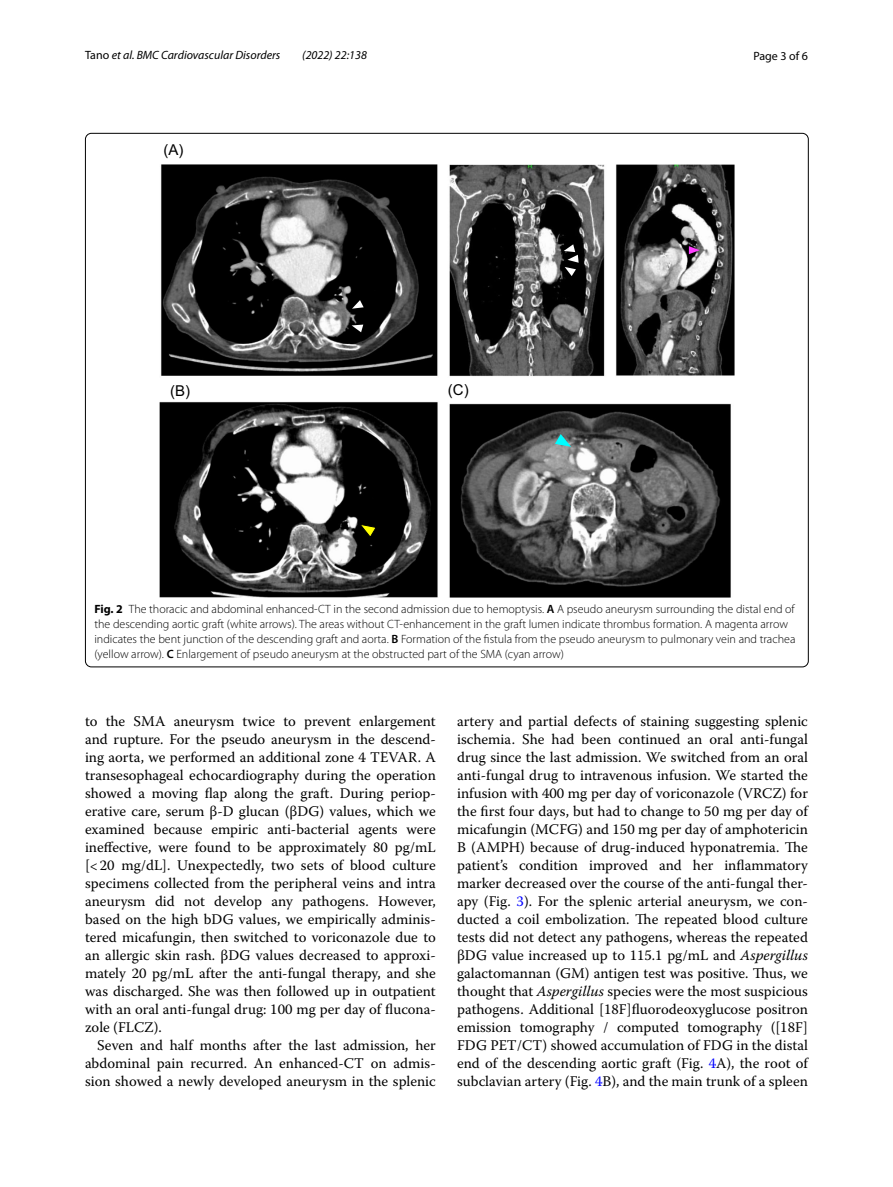
<style>
.page{position:relative;width:893px;height:1187px;background:#fff}
.page>*{position:absolute;margin:0;border:0;box-sizing:border-box;transform-origin:0 0}
.t1{font:15px "Arial MT2";color:#000}
.t2{font:14.7px/18px "Warnock Pro";color:#000;text-align:justify}
.t3{font:300 12px/15px "Myriad Pro";color:#000}
.t4{font:italic 12px "Myriad Pro";color:#000}
.t5{font:12px "Myriad Pro";color:#000}
.s1{font-style:normal}
.s2{font-weight:700}
.s3{font-weight:600}
.s4{color:#00f}
.s5{font-style:italic}
</style>
<div class="page">
<img style="left:160px;top:164px;width:574px;height:433px">
<svg style="left:352px;top:300px;width:12px;height:8px"></svg>
<svg style="left:564px;top:244px;width:15px;height:32px"></svg>
<svg style="left:352px;top:324px;width:11px;height:8px"></svg>
<svg style="left:358px;top:523px;width:20px;height:15px"></svg>
<svg style="left:555px;top:434px;width:16px;height:13px"></svg>
<svg style="left:689px;top:246px;width:11px;height:8px"></svg>
<p class="t4" style="left:85px;top:48px;width:197px"><span class="s1">Tano</span> et al. BMC Cardiovascular Disorders</p>
<p class="t4" style="left:302px;top:48px;width:66px">(2022) 22:138</p>
<p class="t5" style="left:753px;top:48px;width:56px">Page 3 of 6</p>
<p class="t1" style="left:163px;top:140px;width:21px">(A)</p>
<p class="t1" style="left:170px;top:381px;width:21px">(B)</p>
<p class="t1" style="left:448px;top:380px;width:22px">(C)</p>
<p class="t3" style="left:94px;top:601px;width:702px"><span class="s2">Fig. 2</span> The thoracic and abdominal enhanced-CT in the second admission due to hemoptysis. <span class="s3">A</span> A pseudo aneurysm surrounding the distal end of the descending aortic graft (white arrows). The areas without CT-enhancement in the graft lumen indicate thrombus formation. A magenta arrow indicates the bent junction of the descending graft and aorta. <span class="s3">B</span> Formation of the fistula from the pseudo aneurysm to pulmonary vein and trachea (yellow arrow). <span class="s3">C</span> Enlargement of pseudo aneurysm at the obstructed part of the SMA (cyan arrow)</p>
<p class="t2" style="left:85px;top:711px;width:352px">to the SMA aneurysm twice to prevent enlargement and rupture. For the pseudo aneurysm in the descend&shy;ing aorta, we performed an additional zone 4 TEVAR. A transesophageal echocardiography during the operation showed a moving flap along the graft. During periop&shy;erative care, serum β-D glucan (βDG) values, which we examined because empiric anti-bacterial agents were ineffective, were found to be approximately 80 pg/mL [&lt;20 mg/dL]. Unexpectedly, two sets of blood culture specimens collected from the peripheral veins and intra aneurysm did not develop any pathogens. However, based on the high bDG values, we empirically adminis&shy;tered micafungin, then switched to voriconazole due to an allergic skin rash. βDG values decreased to approxi&shy;mately 20 pg/mL after the anti-fungal therapy, and she was discharged. She was then followed up in outpatient with an oral anti-fungal drug: 100 mg per day of flucona&shy;zole (FLCZ).</p>
<p class="t2" style="left:85px;top:1035px;width:352px;text-indent:12px">Seven and half months after the last admission, her abdominal pain recurred. An enhanced-CT on admis&shy;sion showed a newly developed aneurysm in the splenic</p>
<p class="t2" style="left:457px;top:711px;width:352px">artery and partial defects of staining suggesting splenic ischemia. She had been continued an oral anti-fungal drug since the last admission. We switched from an oral anti-fungal drug to intravenous infusion. We started the infusion with 400 mg per day of voriconazole (VRCZ) for the first four days, but had to change to 50 mg per day of micafungin (MCFG) and 150 mg per day of amphotericin B (AMPH) because of drug-induced hyponatremia. The patient’s condition improved and her inflammatory marker decreased over the course of the anti-fungal ther&shy;apy (Fig. <span class="s4">3</span>). For the splenic arterial aneurysm, we con&shy;ducted a coil embolization. The repeated blood culture tests did not detect any pathogens, whereas the repeated βDG value increased up to 115.1 pg/mL and <span class="s5">Aspergillus </span>galactomannan (GM) antigen test was positive. Thus, we thought that <span class="s5">Aspergillus</span> species were the most suspicious pathogens. Additional [18F]fluorodeoxyglucose positron emission tomography / computed tomography ([18F] FDG PET/CT) showed accumulation of FDG in the distal end of the descending aortic graft (Fig. <span class="s4">4</span>A), the root of subclavian artery (Fig. <span class="s4">4</span>B), and the main trunk of a spleen</p>
</div>
